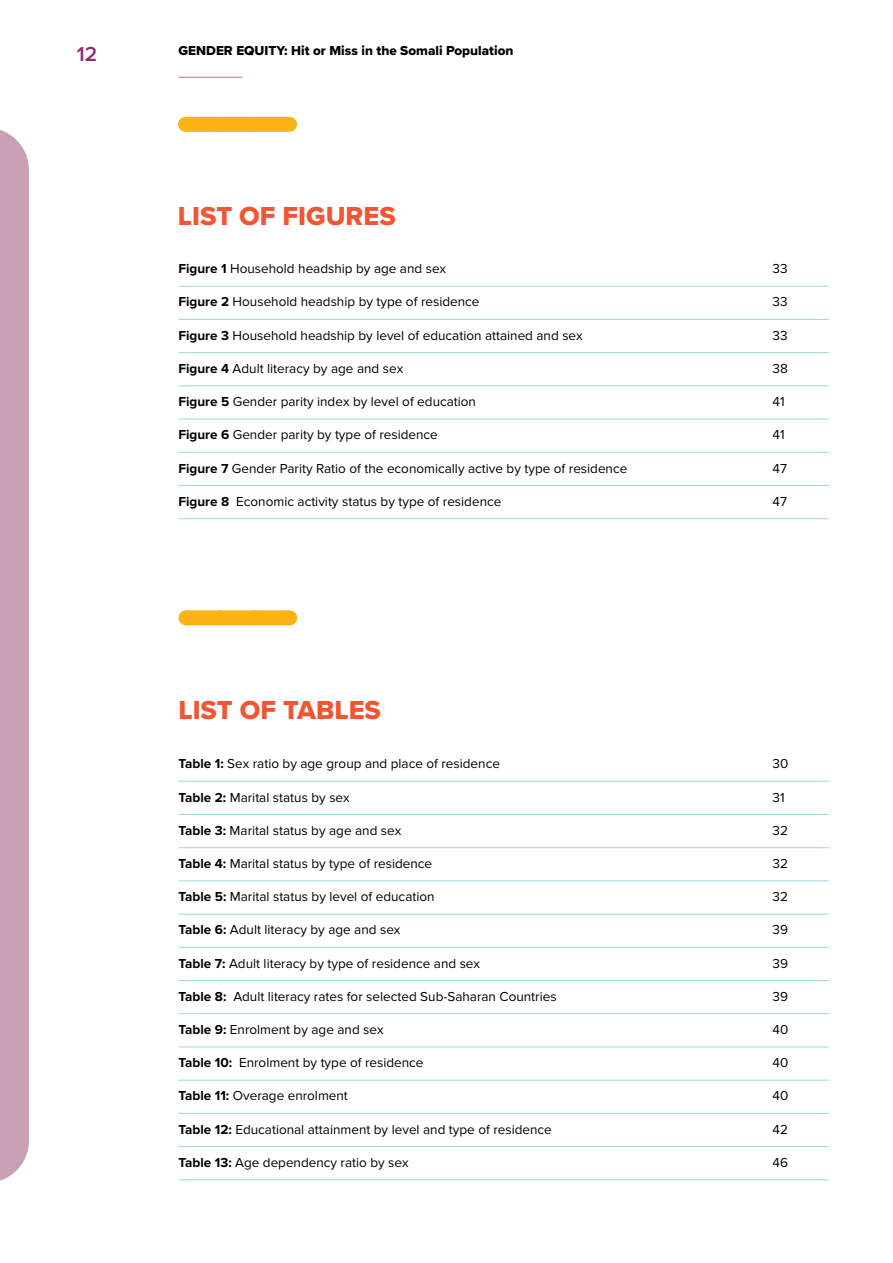
<style>
.page{position:relative;width:893px;height:1263px;background:#fff}
.page>*{position:absolute;margin:0;border:0;box-sizing:border-box;transform-origin:0 0}
.t1{font:27px "Proxima Nova Extrabld";color:#f15633}
.t2{font:600 21px "Proxima Nova";color:#942972}
.t3{font:13.5px "Proxima Nova";color:#000}
.t4{font:13.5px "Proxima Nova Extrabld";color:#000}
.s1{font-weight:700}
</style>
<div class="page">
<div style="left:0;top:130px;width:29px;height:1051px;background:#caa0b7"></div>
<div style="left:186px;top:610px;width:103px;height:15px;background:#fcb316"></div>
<svg style="left:220px;top:610px;width:52px;height:1px"></svg>
<svg style="left:289px;top:610px;width:1px;height:15px"></svg>
<div style="left:185px;top:117px;width:104px;height:15px;background:#fcb316"></div>
<svg style="left:221px;top:131px;width:50px;height:1px"></svg>
<svg style="left:289px;top:117px;width:1px;height:15px"></svg>
<hr style="left:178px;top:781px;width:651px;height:1px;background:#9dd8d7">
<hr style="left:178px;top:814px;width:651px;height:1px;background:#9dd8d7">
<hr style="left:178px;top:847px;width:651px;height:1px;background:#9dd8d7">
<hr style="left:178px;top:881px;width:651px;height:1px;background:#9dd8d7">
<hr style="left:178px;top:914px;width:651px;height:1px;background:#9dd8d7">
<hr style="left:178px;top:947px;width:651px;height:1px;background:#9dd8d7">
<hr style="left:178px;top:980px;width:651px;height:1px;background:#9dd8d7">
<hr style="left:178px;top:1013px;width:651px;height:1px;background:#9dd8d7">
<hr style="left:178px;top:1047px;width:651px;height:1px;background:#9dd8d7">
<hr style="left:178px;top:1080px;width:651px;height:1px;background:#9dd8d7">
<hr style="left:178px;top:1113px;width:651px;height:1px;background:#9dd8d7">
<hr style="left:178px;top:1146px;width:651px;height:1px;background:#9dd8d7">
<hr style="left:178px;top:1179px;width:651px;height:1px;background:#9dd8d7">
<hr style="left:178px;top:286px;width:651px;height:1px;background:#9dd8d7">
<hr style="left:178px;top:319px;width:651px;height:1px;background:#9dd8d7">
<hr style="left:178px;top:352px;width:651px;height:1px;background:#9dd8d7">
<hr style="left:178px;top:386px;width:651px;height:1px;background:#9dd8d7">
<hr style="left:178px;top:419px;width:651px;height:1px;background:#9dd8d7">
<hr style="left:178px;top:452px;width:651px;height:1px;background:#9dd8d7">
<hr style="left:178px;top:485px;width:651px;height:1px;background:#9dd8d7">
<hr style="left:178px;top:518px;width:651px;height:1px;background:#9dd8d7">
<hr style="left:178px;top:77px;width:64px;height:1px;background:#caa0b7">
<h2 class="t2" style="left:77px;top:42px;width:22px">12</h2>
<p class="t4" style="left:178px;top:40px;width:337px">GENDER EQUITY: Hit or Miss in the Somali Population</p>
<h1 class="t1" style="left:178px;top:196px;width:219px">LIST OF FIGURES</h1>
<p class="t3" style="left:178px;top:261px;width:269px"><span class="s1">Figure 1</span> Household headship by age and sex</p>
<p class="t3" style="left:772px;top:261px;width:17px">33</p>
<p class="t3" style="left:178px;top:294px;width:302px"><span class="s1">Figure 2</span> Household headship by type of residence</p>
<p class="t3" style="left:772px;top:294px;width:17px">33</p>
<p class="t3" style="left:178px;top:327px;width:406px"><span class="s1">Figure 3</span> Household headship by level of education attained and sex</p>
<p class="t3" style="left:772px;top:327px;width:17px">33</p>
<p class="t3" style="left:178px;top:361px;width:226px"><span class="s1">Figure 4</span> Adult literacy by age and sex</p>
<p class="t3" style="left:772px;top:361px;width:17px">38</p>
<p class="t3" style="left:178px;top:394px;width:299px"><span class="s1">Figure 5</span> Gender parity index by level of education</p>
<p class="t3" style="left:772px;top:394px;width:14px">41</p>
<p class="t3" style="left:178px;top:427px;width:261px"><span class="s1">Figure 6</span> Gender parity by type of residence</p>
<p class="t3" style="left:772px;top:427px;width:14px">41</p>
<p class="t3" style="left:178px;top:460px;width:450px"><span class="s1">Figure 7</span> Gender Parity Ratio of the economically active by type of residence</p>
<p class="t3" style="left:772px;top:460px;width:16px">47</p>
<p class="t3" style="left:178px;top:493px;width:324px"><span class="s1">Figure 8</span> Economic activity status by type of residence</p>
<p class="t3" style="left:772px;top:493px;width:16px">47</p>
<h1 class="t1" style="left:178px;top:690px;width:204px">LIST OF TABLES</h1>
<p class="t3" style="left:178px;top:756px;width:323px"><span class="s1">Table 1:</span> Sex ratio by age group and place of residence</p>
<p class="t3" style="left:772px;top:756px;width:17px">30</p>
<p class="t3" style="left:178px;top:789px;width:173px"><span class="s1">Table 2:</span> Marital status by sex</p>
<p class="t3" style="left:772px;top:789px;width:14px">31</p>
<p class="t3" style="left:178px;top:822px;width:224px"><span class="s1">Table 3:</span> Marital status by age and sex</p>
<p class="t3" style="left:772px;top:822px;width:17px">32</p>
<p class="t3" style="left:178px;top:856px;width:255px"><span class="s1">Table 4:</span> Marital status by type of residence</p>
<p class="t3" style="left:772px;top:856px;width:17px">32</p>
<p class="t3" style="left:178px;top:889px;width:258px"><span class="s1">Table 5:</span> Marital status by level of education</p>
<p class="t3" style="left:772px;top:889px;width:17px">32</p>
<p class="t3" style="left:178px;top:922px;width:224px"><span class="s1">Table 6:</span> Adult literacy by age and sex</p>
<p class="t3" style="left:772px;top:922px;width:17px">39</p>
<p class="t3" style="left:178px;top:955px;width:303px"><span class="s1">Table 7:</span> Adult literacy by type of residence and sex</p>
<p class="t3" style="left:772px;top:955px;width:17px">39</p>
<p class="t3" style="left:178px;top:988px;width:380px"><span class="s1">Table 8:</span> Adult literacy rates for selected Sub-Saharan Countries</p>
<p class="t3" style="left:772px;top:988px;width:17px">39</p>
<p class="t3" style="left:178px;top:1022px;width:207px"><span class="s1">Table 9:</span> Enrolment by age and sex</p>
<p class="t3" style="left:772px;top:1022px;width:17px">40</p>
<p class="t3" style="left:178px;top:1055px;width:247px"><span class="s1">Table 10:</span> Enrolment by type of residence</p>
<p class="t3" style="left:772px;top:1055px;width:17px">40</p>
<p class="t3" style="left:178px;top:1088px;width:171px"><span class="s1">Table 11:</span> Overage enrolment</p>
<p class="t3" style="left:772px;top:1088px;width:17px">40</p>
<p class="t3" style="left:178px;top:1121px;width:375px"><span class="s1">Table 12:</span> Educational attainment by level and type of residence</p>
<p class="t3" style="left:772px;top:1121px;width:17px">42</p>
<p class="t3" style="left:178px;top:1154px;width:232px"><span class="s1">Table 13:</span> Age dependency ratio by sex</p>
<p class="t3" style="left:772px;top:1154px;width:17px">46</p>
</div>
